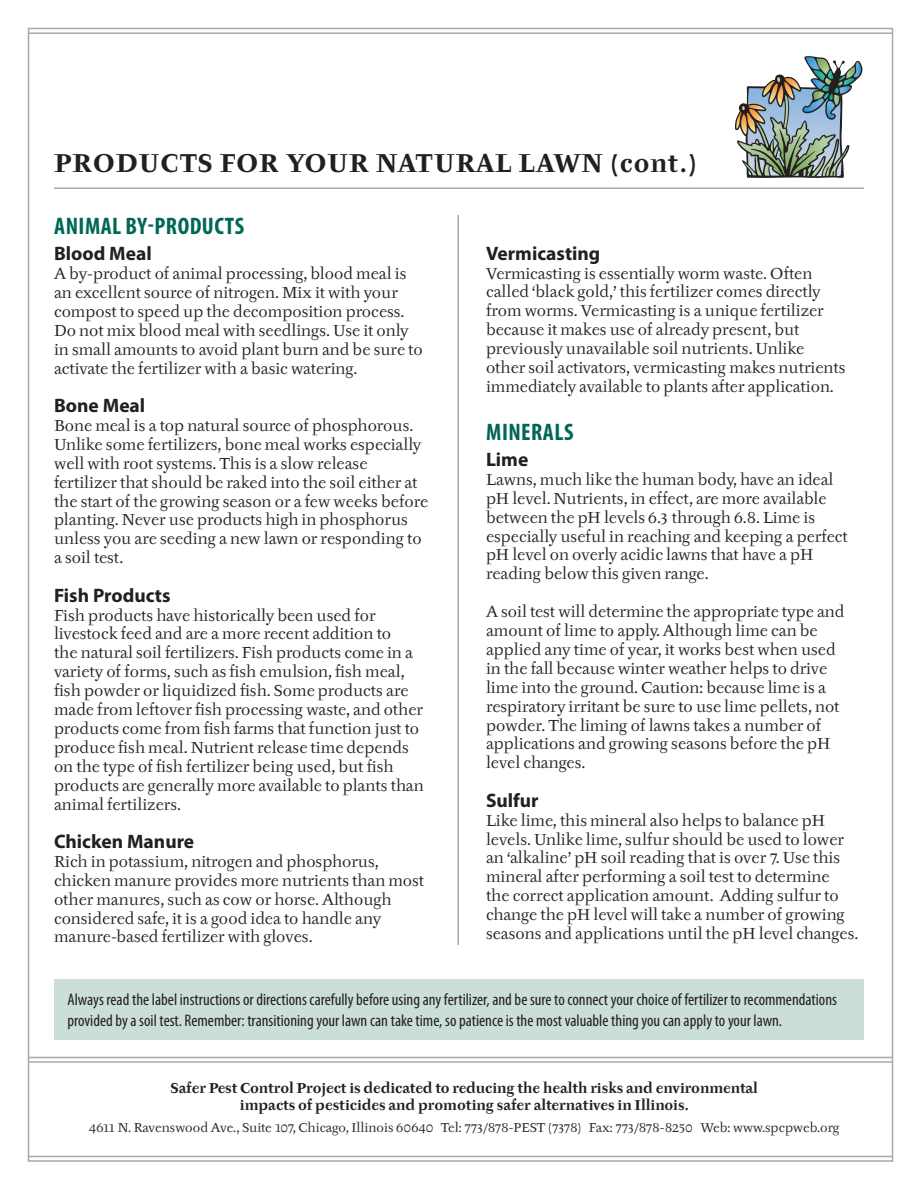
<style>
.page{position:relative;width:918px;height:1188px;background:#fff}
.page>*{position:absolute;margin:0;border:0;box-sizing:border-box;transform-origin:0 0}
.t1{font:700 25.5px "Tyfa ITC";letter-spacing:.04em;color:#231f20}
.t2{font:700 condensed 24px "Myriad Pro";letter-spacing:.02em;color:#006756}
.t3{font:700 19.5px "Myriad Pro";color:#231f20}
.t4{font:condensed 16.8px/20.1px "Myriad Pro";color:#231f20}
.t5{font:15.75px/18.9px "Tyfa ITC";color:#231f20}
.t6{font:700 14.25px "Tyfa ITC";color:#231f20}
.t7{font:12.75px "Tyfa ITC";color:#231f20}
</style>
<div class="page">
<hr style="left:28px;top:1156px;width:864px;height:1px;background:#a8a9ad">
<hr style="left:28px;top:32px;width:864px;height:2px;background:#a8a9ad">
<hr style="left:28px;top:1057px;width:865px;height:1px;background:#a8a9ad">
<hr style="left:28px;top:1061px;width:865px;height:2px;background:#a8a9ad">
<img style="left:735px;top:56px;width:127px;height:122px">
<hr style="left:54px;top:188px;width:810px;height:1px;background:#a8a9ad">
<hr style="left:458px;top:215px;width:1px;height:730px;background:#a8a9ad">
<div style="left:54px;top:979px;width:810px;height:61px;background:#ccdeda"></div>
<p class="t1" style="left:54px;top:148px;width:644px">PRODUCTS FOR YOUR NATURAL LAWN (cont.)</p>
<p class="t2" style="left:54px;top:211px;width:192px">ANIMAL BY-PRODUCTS</p>
<p class="t3" style="left:54px;top:241px;width:99px">Blood Meal</p>
<p class="t5" style="left:54px;top:265px;width:370px">A by-product of animal processing, blood meal is an excellent source of nitrogen. Mix it with your compost to speed up the decomposition process.<br>Do not mix blood meal with seedlings. Use it only in small amounts to avoid plant burn and be sure to activate the fertilizer with a basic watering.</p>
<p class="t3" style="left:54px;top:393px;width:93px">Bone Meal</p>
<p class="t5" style="left:54px;top:416px;width:376px">Bone meal is a top natural source of phosphorous.<br>Unlike some fertilizers, bone meal works especially well with root systems. This is a slow release fertilizer that should be raked into the soil either at the start of the growing season or a few weeks before planting. Never use products high in phosphorus unless you are seeding a new lawn or responding to a soil test.</p>
<p class="t3" style="left:54px;top:582px;width:118px">Fish Products</p>
<p class="t5" style="left:54px;top:606px;width:371px">Fish products have historically been used for livestock feed and are a more recent addition to<br>the natural soil fertilizers. Fish products come in a variety of forms, such as fish emulsion, fish meal, fish powder or liquidized fish. Some products are made from leftover fish processing waste, and other products come from fish farms that function just to produce fish meal. Nutrient release time depends on the type of fish fertilizer being used, but fish products are generally more available to plants than animal fertilizers.</p>
<p class="t3" style="left:54px;top:829px;width:142px">Chicken Manure</p>
<p class="t5" style="left:54px;top:852px;width:372px">Rich in potassium, nitrogen and phosphorus, chicken manure provides more nutrients than most other manures, such as cow or horse. Although considered safe, it is a good idea to handle any manure-based fertilizer with gloves.</p>
<p class="t3" style="left:486px;top:240px;width:116px">Vermicasting</p>
<p class="t5" style="left:486px;top:264px;width:361px">Vermicasting is essentially worm waste. Often called ‘black gold,’ this fertilizer comes directly from worms. Vermicasting is a unique fertilizer because it makes use of already present, but previously unavailable soil nutrients. Unlike other soil activators, vermicasting makes nutrients immediately available to plants after application.</p>
<p class="t2" style="left:486px;top:417px;width:89px">MINERALS</p>
<p class="t3" style="left:486px;top:447px;width:44px">Lime</p>
<p class="t5" style="left:486px;top:470px;width:363px">Lawns, much like the human body, have an ideal pH level. Nutrients, in effect, are more available between the pH levels 6.3 through 6.8. Lime is especially useful in reaching and keeping a perfect pH level on overly acidic lawns that have a pH reading below this given range.</p>
<p class="t5" style="left:486px;top:603px;width:360px">A soil test will determine the appropriate type and amount of lime to apply. Although lime can be applied any time of year, it works best when used in the fall because winter weather helps to drive lime into the ground. Caution: because lime is a respiratory irritant be sure to use lime pellets, not powder. The liming of lawns takes a number of applications and growing seasons before the pH level changes.</p>
<p class="t3" style="left:486px;top:787px;width:54px">Sulfur</p>
<p class="t5" style="left:486px;top:811px;width:374px">Like lime, this mineral also helps to balance pH levels. Unlike lime, sulfur should be used to lower an ‘alkaline’ pH soil reading that is over 7. Use this mineral after performing a soil test to determine<br>the correct application amount. Adding sulfur to change the pH level will take a number of growing seasons and applications until the pH level changes.</p>
<p class="t4" style="left:68px;top:990px;width:771px">Always read the label instructions or directions carefully before using any fertilizer, and be sure to connect your choice of fertilizer to recommendations provided by a soil test. Remember: transitioning your lawn can take time, so patience is the most valuable thing you can apply to your lawn.</p>
<p class="t6" style="left:171px;top:1080px;width:589px">Safer Pest Control Project is dedicated to reducing the health risks and environmental</p>
<p class="t6" style="left:240px;top:1097px;width:450px">impacts of pesticides and promoting safer alternatives in Illinois.</p>
<p class="t7" style="left:89px;top:1120px;width:752px">4611 N. Ravenswood Ave., Suite 107, Chicago, Illinois 60640 Tel: 773/878-PEST (7378) Fax: 773/878-8250 Web: www.spcpweb.org</p>
</div>
